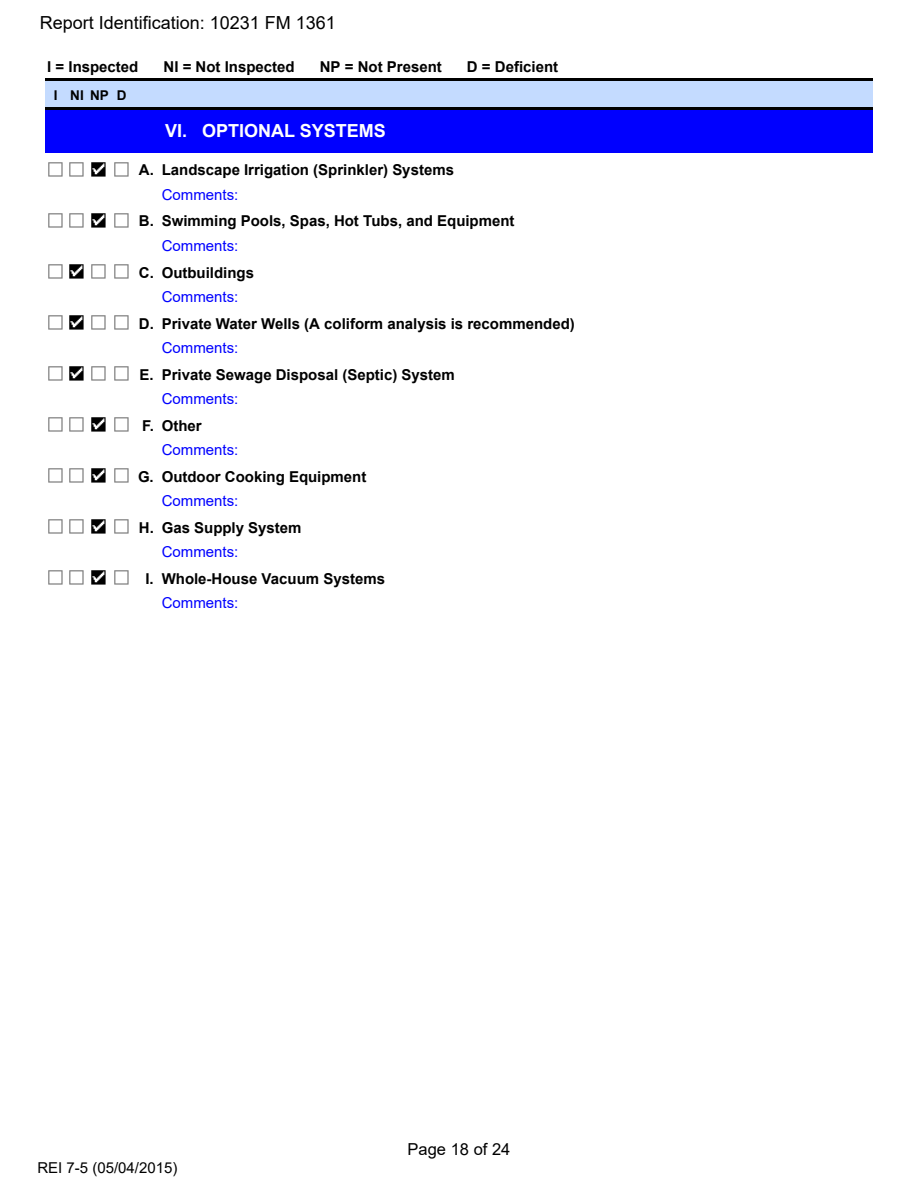
<style>
.page{position:relative;width:918px;height:1188px;background:#fff}
.page>*{position:absolute;margin:0;border:0;box-sizing:border-box;transform-origin:0 0}
.t1{font:18px "Arial";color:#000}
.t2{font:700 18px "Arial";color:#fff}
.t3{font:16.5px "Arial";color:#000}
.t4{font:700 15px "Arial";color:#000}
.t5{font:15px "Arial";color:#00f}
.t6{font:15px "Arial";color:#000}
.t7{font:700 13.5px "Arial";color:#000}
</style>
<div class="page">
<div style="left:45px;top:79px;width:21px;height:30px;background:#c4dbff"></div>
<div style="left:66px;top:79px;width:22px;height:30px;background:#c4dbff"></div>
<div style="left:88px;top:79px;width:23px;height:30px;background:#c4dbff"></div>
<div style="left:111px;top:79px;width:21px;height:30px;background:#c4dbff"></div>
<div style="left:132px;top:79px;width:27px;height:30px;background:#c4dbff"></div>
<div style="left:159px;top:79px;width:714px;height:30px;background:#c4dbff"></div>
<div style="left:45px;top:109px;width:114px;height:50px;background:#00f"></div>
<div style="left:159px;top:109px;width:714px;height:50px;background:#00f"></div>
<hr style="left:45px;top:79px;width:21px;height:2px;background:#000">
<hr style="left:45px;top:107px;width:21px;height:2px;background:#000">
<hr style="left:66px;top:79px;width:22px;height:2px;background:#000">
<hr style="left:66px;top:107px;width:22px;height:2px;background:#000">
<hr style="left:88px;top:79px;width:23px;height:2px;background:#000">
<hr style="left:88px;top:107px;width:23px;height:2px;background:#000">
<hr style="left:111px;top:79px;width:21px;height:2px;background:#000">
<hr style="left:111px;top:107px;width:21px;height:2px;background:#000">
<hr style="left:132px;top:79px;width:27px;height:2px;background:#000">
<hr style="left:132px;top:107px;width:27px;height:2px;background:#000">
<hr style="left:159px;top:79px;width:714px;height:2px;background:#000">
<hr style="left:159px;top:107px;width:714px;height:2px;background:#000">
<div style="left:45px;top:153px;width:114px;height:6px;background:#fff"></div>
<div style="left:159px;top:153px;width:714px;height:6px;background:#fff"></div>
<img style="left:48px;top:162px;width:15px;height:15px">
<img style="left:69px;top:162px;width:15px;height:15px">
<img style="left:91px;top:162px;width:15px;height:15px">
<img style="left:114px;top:162px;width:15px;height:15px">
<img style="left:48px;top:213px;width:15px;height:15px">
<img style="left:69px;top:213px;width:15px;height:15px">
<img style="left:91px;top:213px;width:15px;height:15px">
<img style="left:114px;top:213px;width:15px;height:15px">
<img style="left:48px;top:264px;width:15px;height:15px">
<img style="left:69px;top:264px;width:15px;height:15px">
<img style="left:91px;top:264px;width:15px;height:15px">
<img style="left:114px;top:264px;width:15px;height:15px">
<img style="left:48px;top:315px;width:15px;height:15px">
<img style="left:69px;top:315px;width:15px;height:15px">
<img style="left:91px;top:315px;width:15px;height:15px">
<img style="left:114px;top:315px;width:15px;height:15px">
<img style="left:48px;top:366px;width:15px;height:15px">
<img style="left:69px;top:366px;width:15px;height:15px">
<img style="left:91px;top:366px;width:15px;height:15px">
<img style="left:114px;top:366px;width:15px;height:15px">
<img style="left:48px;top:417px;width:15px;height:15px">
<img style="left:69px;top:417px;width:15px;height:15px">
<img style="left:91px;top:417px;width:15px;height:15px">
<img style="left:114px;top:417px;width:15px;height:15px">
<img style="left:48px;top:468px;width:15px;height:15px">
<img style="left:69px;top:468px;width:15px;height:15px">
<img style="left:91px;top:468px;width:15px;height:15px">
<img style="left:114px;top:468px;width:15px;height:15px">
<img style="left:48px;top:519px;width:15px;height:15px">
<img style="left:69px;top:519px;width:15px;height:15px">
<img style="left:91px;top:519px;width:15px;height:15px">
<img style="left:114px;top:519px;width:15px;height:15px">
<img style="left:48px;top:570px;width:15px;height:15px">
<img style="left:69px;top:570px;width:15px;height:15px">
<img style="left:91px;top:570px;width:15px;height:15px">
<img style="left:114px;top:570px;width:15px;height:15px">
<p class="t1" style="left:40px;top:12px;width:297px">Report Identification: 10231 FM 1361</p>
<p class="t4" style="left:47px;top:58px;width:93px">I = Inspected</p>
<p class="t4" style="left:164px;top:58px;width:133px">NI = Not Inspected</p>
<p class="t4" style="left:320px;top:58px;width:124px">NP = Not Present</p>
<p class="t4" style="left:467px;top:58px;width:93px">D = Deficient</p>
<p class="t7" style="left:54px;top:88px;width:74px">I NINP D</p>
<p class="t2" style="left:165px;top:121px;width:222px">VI. OPTIONAL SYSTEMS</p>
<p class="t4" style="left:139px;top:162px;width:317px">A. Landscape Irrigation (Sprinkler) Systems</p>
<p class="t5" style="left:162px;top:186px;width:78px">Comments:</p>
<p class="t4" style="left:139px;top:213px;width:377px">B. Swimming Pools, Spas, Hot Tubs, and Equipment</p>
<p class="t5" style="left:162px;top:237px;width:78px">Comments:</p>
<p class="t4" style="left:139px;top:264px;width:117px">C. Outbuildings</p>
<p class="t5" style="left:162px;top:288px;width:78px">Comments:</p>
<p class="t4" style="left:139px;top:315px;width:438px">D. Private Water Wells (A coliform analysis is recommended)</p>
<p class="t5" style="left:162px;top:339px;width:78px">Comments:</p>
<p class="t4" style="left:140px;top:366px;width:317px">E. Private Sewage Disposal (Septic) System</p>
<p class="t5" style="left:162px;top:391px;width:78px">Comments:</p>
<p class="t4" style="left:142px;top:417px;width:61px">F. Other</p>
<p class="t5" style="left:162px;top:442px;width:78px">Comments:</p>
<p class="t4" style="left:138px;top:468px;width:230px">G. Outdoor Cooking Equipment</p>
<p class="t5" style="left:162px;top:493px;width:78px">Comments:</p>
<p class="t4" style="left:139px;top:519px;width:164px">H. Gas Supply System</p>
<p class="t5" style="left:162px;top:544px;width:78px">Comments:</p>
<p class="t4" style="left:146px;top:570px;width:241px">I. Whole-House Vacuum Systems</p>
<p class="t5" style="left:162px;top:595px;width:78px">Comments:</p>
<p class="t6" style="left:38px;top:1160px;width:141px">REI 7-5 (05/04/2015)</p>
<p class="t3" style="left:408px;top:1140px;width:104px">Page 18 of 24</p>
</div>
